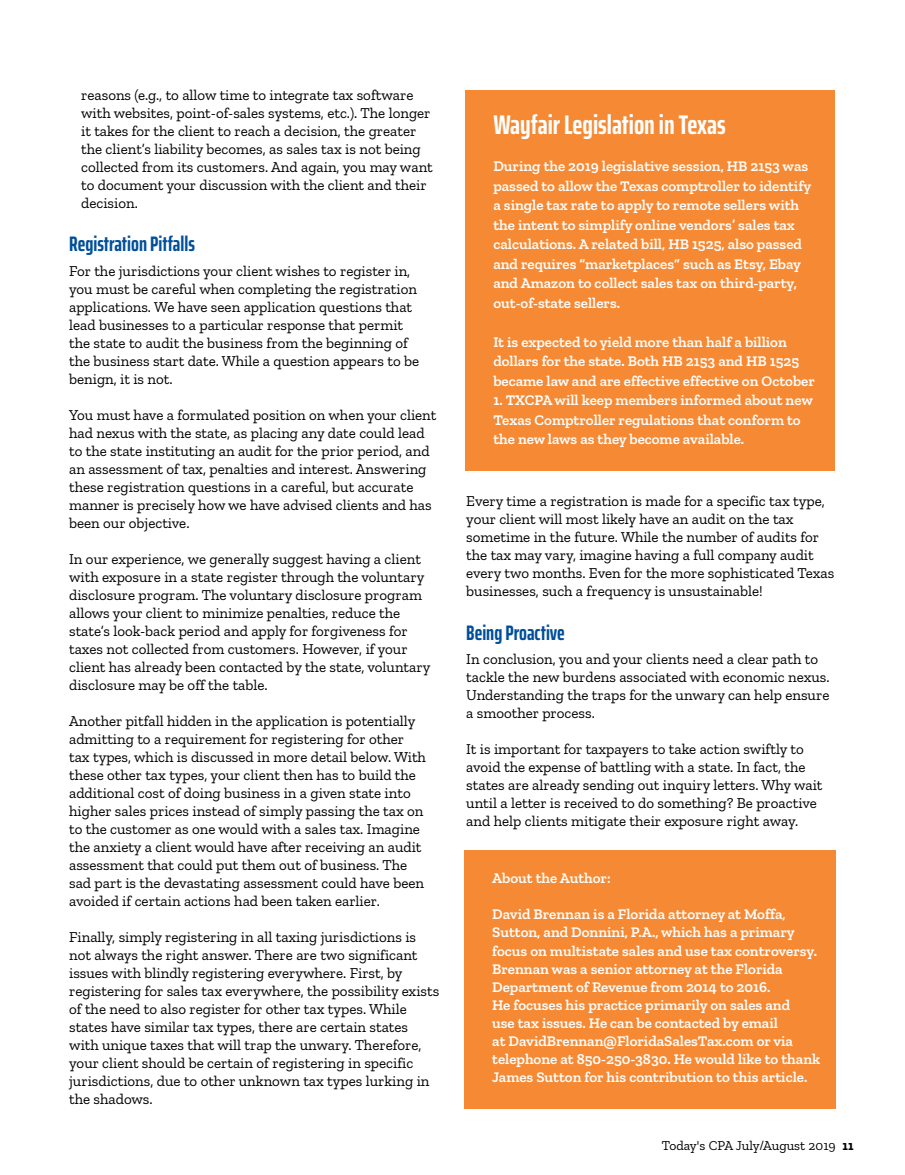
<style>
.page{position:relative;width:905px;height:1175px;background:#fff}
.page>*{position:absolute;margin:0;border:0;box-sizing:border-box;transform-origin:0 0}
.t1{font:700 extra-condensed 27px "Saira";color:#fff}
.t2{font:700 extra-condensed 21px "Saira";color:#004f9a}
.t3{font:15px/18px "Zilla Slab";color:#000}
.t4{font:600 15px/19.5px "Zilla Slab";color:#fff}
.t5{font:13.5px "Zilla Slab";color:#000}
.s1{font-weight:700}
</style>
<div class="page">
<div style="left:464px;top:850px;width:371px;height:259px;background:#f68933"></div>
<div style="left:465px;top:90px;width:369px;height:380px;background:#f68933"></div>
<p class="t3" style="left:81px;top:86px;width:353px">reasons (e.g., to allow time to integrate tax software with websites, point-of-sales systems, etc.). The longer it takes for the client to reach a decision, the greater the client’s liability becomes, as sales tax is not being collected from its customers. And again, you may want to document your discussion with the client and their decision.</p>
<h2 class="t2" style="left:69px;top:228px;width:127px">Registration Pitfalls</h2>
<p class="t3" style="left:69px;top:262px;width:351px">For the jurisdictions your client wishes to register in, you must be careful when completing the registration applications. We have seen application questions that lead businesses to a particular response that permit the state to audit the business from the beginning of the business start date. While a question appears to be benign, it is not.</p>
<p class="t3" style="left:69px;top:406px;width:369px">You must have a formulated position on when your client had nexus with the state, as placing any date could lead to the state instituting an audit for the prior period, and an assessment of tax, penalties and interest. Answering these registration questions in a careful, but accurate manner is precisely how we have advised clients and has been our objective.</p>
<p class="t3" style="left:69px;top:550px;width:363px">In our experience, we generally suggest having a client with exposure in a state register through the voluntary disclosure program. The voluntary disclosure program allows your client to minimize penalties, reduce the state’s look-back period and apply for forgiveness for taxes not collected from customers. However, if your client has already been contacted by the state, voluntary disclosure may be off the table.</p>
<p class="t3" style="left:69px;top:712px;width:358px">Another pitfall hidden in the application is potentially admitting to a requirement for registering for other tax types, which is discussed in more detail below. With these other tax types, your client then has to build the additional cost of doing business in a given state into higher sales prices instead of simply passing the tax on to the customer as one would with a sales tax. Imagine the anxiety a client would have after receiving an audit assessment that could put them out of business. The sad part is the devastating assessment could have been avoided if certain actions had been taken earlier.</p>
<p class="t3" style="left:69px;top:928px;width:371px">Finally, simply registering in all taxing jurisdictions is not always the right answer. There are two significant issues with blindly registering everywhere. First, by registering for sales tax everywhere, the possibility exists of the need to also register for other tax types. While states have similar tax types, there are certain states with unique taxes that will trap the unwary. Therefore, your client should be certain of registering in specific jurisdictions, due to other unknown tax types lurking in the shadows.</p>
<h1 class="t1" style="left:493px;top:104px;width:234px">Wayfair Legislation in Texas</h1>
<p class="t4" style="left:493px;top:156px;width:319px">During the 2019 legislative session, HB 2153 was passed to allow the Texas comptroller to identify a single tax rate to apply to remote sellers with the intent to simplify online vendors’ sales tax calculations. A related bill, HB 1525, also passed and requires “marketplaces” such as Etsy, Ebay and Amazon to collect sales tax on third-party, out-of-state sellers.</p>
<p class="t4" style="left:493px;top:332px;width:323px">It is expected to yield more than half a billion dollars for the state. Both HB 2153 and HB 1525 became law and are effective effective on October</p>
<p class="t4" style="left:493px;top:390px;width:321px">1. TXCPA will keep members informed about new<br>Texas Comptroller regulations that conform to the new laws as they become available.</p>
<p class="t3" style="left:466px;top:492px;width:369px">Every time a registration is made for a specific tax type, your client will most likely have an audit on the tax sometime in the future. While the number of audits for the tax may vary, imagine having a full company audit every two months. Even for the more sophisticated Texas businesses, such a frequency is unsustainable!</p>
<h2 class="t2" style="left:466px;top:616px;width:100px">Being Proactive</h2>
<p class="t3" style="left:466px;top:650px;width:365px">In conclusion, you and your clients need a clear path to tackle the new burdens associated with economic nexus.<br>Understanding the traps for the unwary can help ensure a smoother process.</p>
<p class="t3" style="left:466px;top:740px;width:358px">It is important for taxpayers to take action swiftly to avoid the expense of battling with a state. In fact, the states are already sending out inquiry letters. Why wait until a letter is received to do something? Be proactive and help clients mitigate their exposure right away.</p>
<p class="t4" style="left:492px;top:868px;width:120px">About the Author:</p>
<p class="t4" style="left:492px;top:905px;width:329px;line-height:18px">David Brennan is a Florida attorney at Moffa, Sutton, and Donnini, P.A., which has a primary focus on multistate sales and use tax controversy.<br>Brennan was a senior attorney at the Florida Department of Revenue from 2014 to 2016.<br>He focuses his practice primarily on sales and<br>use tax issues. He can be contacted by email<br>at DavidBrennan@FloridaSalesTax.com or via telephone at 850-250-3830. He would like to thank James Sutton for his contribution to this article.</p>
<p class="t5" style="left:662px;top:1138px;width:193px">Today's CPA July/August 2019 <span class="s1">11</span></p>
</div>
